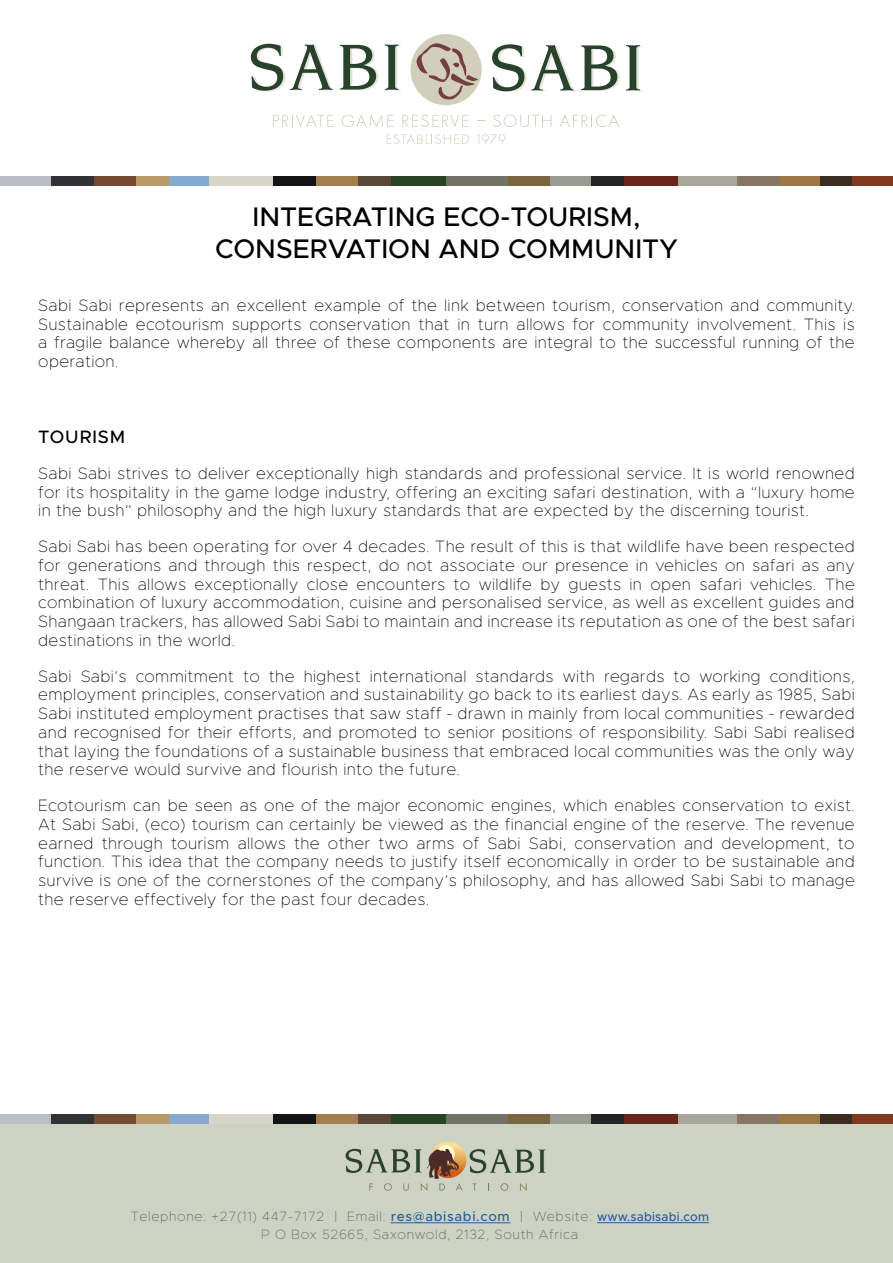
<style>
.page{position:relative;width:893px;height:1263px;background:#fff}
.page>*{position:absolute;margin:0;border:0;box-sizing:border-box;transform-origin:0 0}
.t1{font:500 27px/32.4px "Metropolis";color:#000;text-align:center}
.t2{font:500 18px "Metropolis";letter-spacing:.05em;color:#000}
.t3{font:100 16.5px/18.8px "Metropolis";letter-spacing:.02em;color:#000;text-align:justify}
.t4{font:100 13.5px/18px "Metropolis";letter-spacing:.05em;color:#5b5c60;text-align:center}
.s1{font-weight:500;color:#215e9e}
.s2{font-weight:500;font-size:12.75px;color:#215e9e}
</style>
<div class="page">
<div style="left:0;top:1121px;width:893px;height:142px;background:#ccd3c2"></div>
<div style="left:676px;top:1114px;width:68px;height:9px;background:#a6a798"></div>
<div style="left:778px;top:1114px;width:42px;height:9px;background:#9c7846"></div>
<div style="left:738px;top:1114px;width:41px;height:9px;background:#867666"></div>
<div style="left:852px;top:1114px;width:41px;height:9px;background:#81391d"></div>
<div style="left:820px;top:1114px;width:32px;height:9px;background:#3a2e22"></div>
<div style="left:0;top:1114px;width:58px;height:9px;background:#b9bec4"></div>
<div style="left:93px;top:1114px;width:43px;height:9px;background:#764b33"></div>
<div style="left:51px;top:1114px;width:43px;height:9px;background:#323234"></div>
<div style="left:169px;top:1114px;width:56px;height:9px;background:#85aacd"></div>
<div style="left:136px;top:1114px;width:33px;height:9px;background:#b79968"></div>
<div style="left:209px;top:1114px;width:71px;height:9px;background:#d5d6c7"></div>
<div style="left:315px;top:1114px;width:43px;height:9px;background:#a47e4f"></div>
<div style="left:273px;top:1114px;width:42px;height:9px;background:#151415"></div>
<div style="left:391px;top:1114px;width:56px;height:9px;background:#284325"></div>
<div style="left:358px;top:1114px;width:33px;height:9px;background:#5a4739"></div>
<div style="left:446px;top:1114px;width:69px;height:9px;background:#737165"></div>
<div style="left:550px;top:1114px;width:41px;height:9px;background:#999a92"></div>
<div style="left:509px;top:1114px;width:41px;height:9px;background:#7b673f"></div>
<div style="left:623px;top:1114px;width:54px;height:9px;background:#66271a"></div>
<div style="left:591px;top:1114px;width:32px;height:9px;background:#242424"></div>
<div style="left:410px;top:34px;width:72px;height:71px;background:#d1ceba;border-radius:50%"></div>
<svg style="left:417px;top:43px;width:62px;height:57px"></svg>
<svg style="left:251px;top:44px;width:127px;height:47px"></svg>
<svg style="left:385px;top:44px;width:16px;height:47px"></svg>
<svg style="left:492px;top:44px;width:128px;height:48px"></svg>
<svg style="left:626px;top:45px;width:16px;height:46px"></svg>
<svg style="left:273px;top:115px;width:60px;height:12px"></svg>
<svg style="left:342px;top:114px;width:51px;height:13px"></svg>
<svg style="left:402px;top:115px;width:66px;height:12px"></svg>
<svg style="left:493px;top:115px;width:58px;height:12px"></svg>
<svg style="left:560px;top:114px;width:59px;height:13px"></svg>
<svg style="left:387px;top:134px;width:82px;height:10px"></svg>
<svg style="left:477px;top:134px;width:28px;height:10px"></svg>
<div style="left:676px;top:177px;width:68px;height:9px;background:#a6a798"></div>
<div style="left:778px;top:177px;width:42px;height:9px;background:#9c7846"></div>
<div style="left:738px;top:177px;width:41px;height:9px;background:#867666"></div>
<div style="left:852px;top:177px;width:41px;height:9px;background:#81391d"></div>
<div style="left:820px;top:177px;width:32px;height:9px;background:#3a2e22"></div>
<div style="left:0;top:177px;width:58px;height:9px;background:#b9bec4"></div>
<div style="left:93px;top:177px;width:43px;height:9px;background:#764b33"></div>
<div style="left:51px;top:177px;width:43px;height:9px;background:#323234"></div>
<div style="left:169px;top:177px;width:56px;height:9px;background:#85aacd"></div>
<div style="left:136px;top:177px;width:33px;height:9px;background:#b79968"></div>
<div style="left:209px;top:177px;width:71px;height:9px;background:#d5d6c7"></div>
<div style="left:315px;top:177px;width:43px;height:9px;background:#a47e4f"></div>
<div style="left:273px;top:177px;width:42px;height:9px;background:#151415"></div>
<div style="left:391px;top:177px;width:56px;height:9px;background:#284325"></div>
<div style="left:358px;top:177px;width:33px;height:9px;background:#5a4739"></div>
<div style="left:446px;top:177px;width:69px;height:9px;background:#737165"></div>
<div style="left:550px;top:177px;width:41px;height:9px;background:#999a92"></div>
<div style="left:509px;top:177px;width:41px;height:9px;background:#7b673f"></div>
<div style="left:623px;top:177px;width:54px;height:9px;background:#66271a"></div>
<div style="left:591px;top:177px;width:32px;height:9px;background:#242424"></div>
<svg style="left:430px;top:1141px;width:36px;height:37px"></svg>
<svg style="left:472px;top:1183px;width:5px;height:7px"></svg>
<svg style="left:500px;top:1183px;width:8px;height:8px"></svg>
<svg style="left:520px;top:1183px;width:7px;height:8px"></svg>
<svg style="left:470px;top:1149px;width:76px;height:24px"></svg>
<svg style="left:436px;top:1145px;width:19px;height:18px"></svg>
<svg style="left:346px;top:1149px;width:117px;height:42px"></svg>
<hr style="left:391px;top:1222px;width:119px;height:1px;background:#215e9e">
<hr style="left:597px;top:1222px;width:112px;height:1px;background:#215e9e">
<h1 class="t1" style="left:215px;top:200px;width:464px">INTEGRATING ECO-TOURISM,<br>CONSERVATION AND COMMUNITY</h1>
<p class="t3" style="left:38px;top:296px;width:818px">Sabi Sabi represents an excellent example of the link between tourism, conservation and community.<br>Sustainable ecotourism supports conservation that in turn allows for community involvement. This is a fragile balance whereby all three of these components are integral to the successful running of the operation.</p>
<p class="t2" style="left:38px;top:426px;width:89px">TOURISM</p>
<p class="t3" style="left:38px;top:464px;width:818px">Sabi Sabi strives to deliver exceptionally high standards and professional service. It is world renowned for its hospitality in the game lodge industry, offering an exciting safari destination, with a “luxury home in the bush” philosophy and the high luxury standards that are expected by the discerning tourist.</p>
<p class="t3" style="left:38px;top:537px;width:818px">Sabi Sabi has been operating for over 4 decades. The result of this is that wildlife have been respected for generations and through this respect, do not associate our presence in vehicles on safari as any threat. This allows exceptionally close encounters to wildlife by guests in open safari vehicles. The combination of luxury accommodation, cuisine and personalised service, as well as excellent guides and Shangaan trackers, has allowed Sabi Sabi to maintain and increase its reputation as one of the best safari destinations in the world.</p>
<p class="t3" style="left:38px;top:666px;width:818px">Sabi Sabi’s commitment to the highest international standards with regards to working conditions, employment principles, conservation and sustainability go back to its earliest days. As early as 1985, Sabi Sabi instituted employment practises that saw staff - drawn in mainly from local communities - rewarded and recognised for their efforts, and promoted to senior positions of responsibility. Sabi Sabi realised that laying the foundations of a sustainable business that embraced local communities was the only way the reserve would survive and flourish into the future.</p>
<p class="t3" style="left:38px;top:796px;width:818px">Ecotourism can be seen as one of the major economic engines, which enables conservation to exist.<br>At Sabi Sabi, (eco) tourism can certainly be viewed as the financial engine of the reserve. The revenue earned through tourism allows the other two arms of Sabi Sabi, conservation and development, to function. This idea that the company needs to justify itself economically in order to be sustainable and survive is one of the cornerstones of the company’s philosophy, and has allowed Sabi Sabi to manage the reserve effectively for the past four decades.</p>
<p class="t4" style="left:130px;top:1207px;width:580px">Telephone: +27(11) 447-7172 | Email: <span class="s1">res@abisabi.com</span> | Website: <span class="s2">www.sabisabi.com<br></span>P O Box 52665, Saxonwold, 2132, South Africa</p>
</div>
